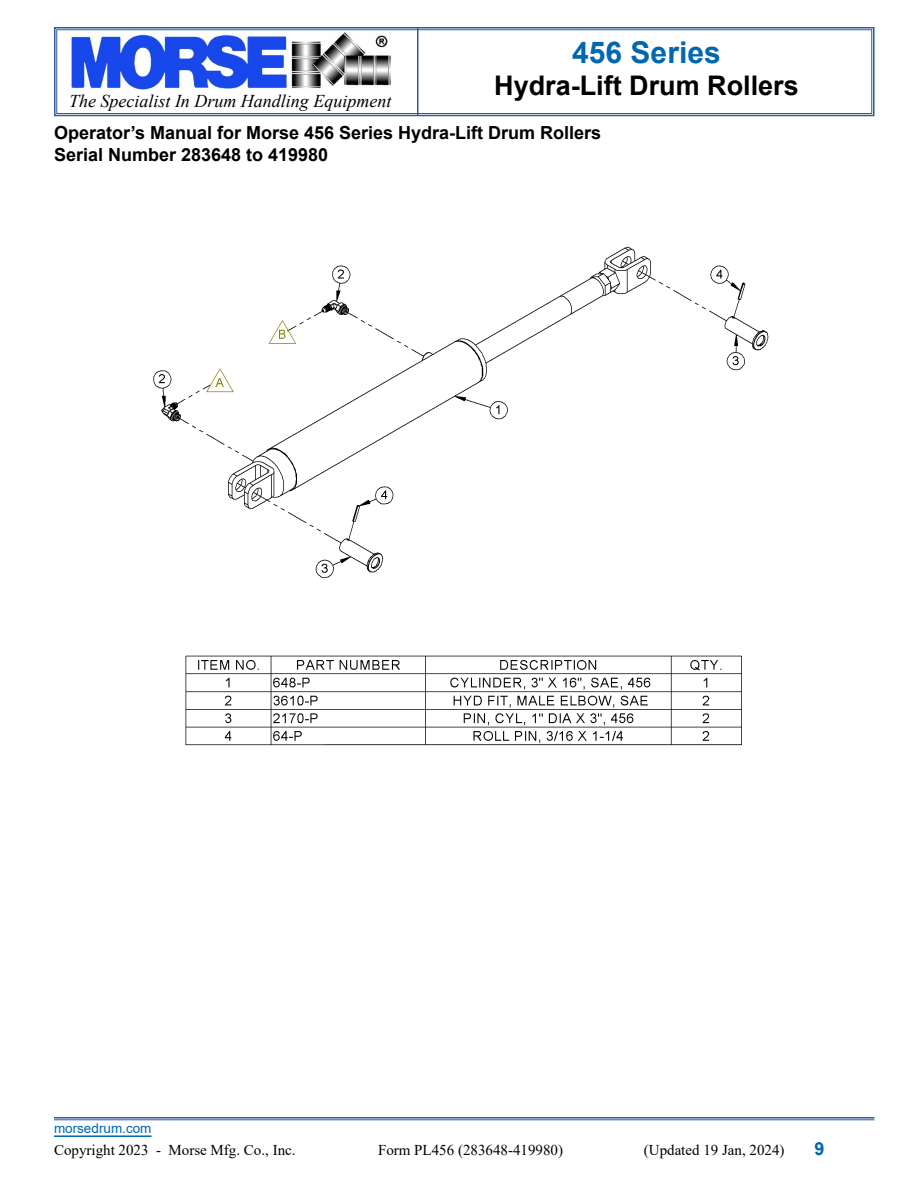
<style>
.page{position:relative;width:918px;height:1188px;background:#fff}
.page>*{position:absolute;margin:0;border:0;box-sizing:border-box;transform-origin:0 0}
.t1{font:700 30px "Arial";color:#0067b1}
.t2{font:700 27px "Arial";color:#000}
.t3{font:700 18px/21.6px "Arial";color:#000}
.t4{font:italic 18px "Times New Roman";color:#000}
.t5{font:700 18px "Arial";color:#0067b1}
.t6{font:15px "Times New Roman";color:#000}
.t7{font:13.5px "Arial";color:#0067b1}
</style>
<div class="page">
<svg style="left:54px;top:27px;width:821px;height:90px"></svg>
<div style="left:56px;top:29px;width:816px;height:85px;border:1px solid #2f5a9f"></div>
<hr style="left:417px;top:28px;width:1px;height:88px;background:#2f5a9f">
<hr style="left:54px;top:1135px;width:98px;height:2px;background:#0067b1">
<hr style="left:54px;top:1117px;width:820px;height:2px;background:#2f5a9f">
<hr style="left:54px;top:1120px;width:820px;height:1px;background:#2f5a9f">
<img style="left:153px;top:246px;width:616px;height:500px">
<h1 class="t1" style="left:572px;top:31px;width:150px">456 Series</h1>
<h2 class="t2" style="left:494px;top:67px;width:306px">Hydra-Lift Drum Rollers</h2>
<p class="t3" style="left:54px;top:122px;width:549px">Operator’s Manual for Morse 456 Series Hydra-Lift Drum Rollers<br>Serial Number 283648 to 419980</p>
<p class="t4" style="left:69px;top:89px;width:324px">The Specialist In Drum Handling Equipment</p>
<p class="t7" style="left:54px;top:1119px;width:99px">morsedrum.com</p>
<p class="t6" style="left:54px;top:1139px;width:243px">Copyright 2023 - Morse Mfg. Co., Inc.</p>
<p class="t6" style="left:378px;top:1139px;width:186px">Form PL456 (283648-419980)</p>
<p class="t6" style="left:644px;top:1139px;width:142px">(Updated 19 Jan, 2024)</p>
<p class="t5" style="left:815px;top:1136px;width:12px">9</p>
</div>
